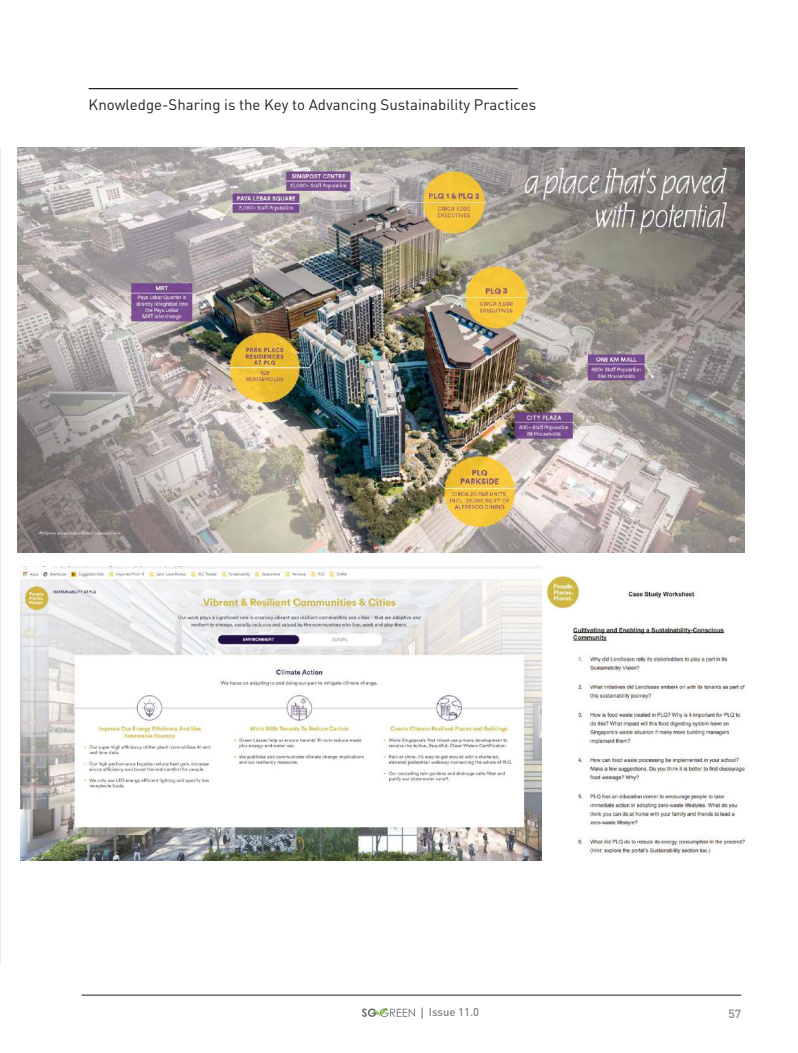
<style>
.page{position:relative;width:798px;height:1053px;background:#fff}
.page>*{position:absolute;margin:0;border:0;box-sizing:border-box;transform-origin:0 0}
.t1{font:15px "DINOT";color:#231f20}
.t2{font:500 11.88px "DINOT";color:#808285}
.t3{font:500 11.12px "DINOT";color:#808285}
</style>
<div class="page">
<hr style="left:81px;top:994px;width:660px;height:1px;background:#231f20">
<hr style="left:89px;top:88px;width:428px;height:1px;background:#231f20">
<img style="left:0;top:147px;width:1px;height:818px">
<img style="left:18px;top:147px;width:725px;height:405px">
<img style="left:21px;top:567px;width:520px;height:293px">
<img style="left:544px;top:575px;width:202px;height:280px">
<svg style="left:361px;top:1008px;width:54px;height:9px"></svg>
<p class="t1" style="left:89px;top:93px;width:449px">Knowledge-Sharing is the Key to Advancing Sustainability Practices</p>
<p class="t3" style="left:428px;top:1004px;width:52px">Issue 11.0</p>
<p class="t2" style="left:728px;top:1005px;width:14px">57</p>
</div>
